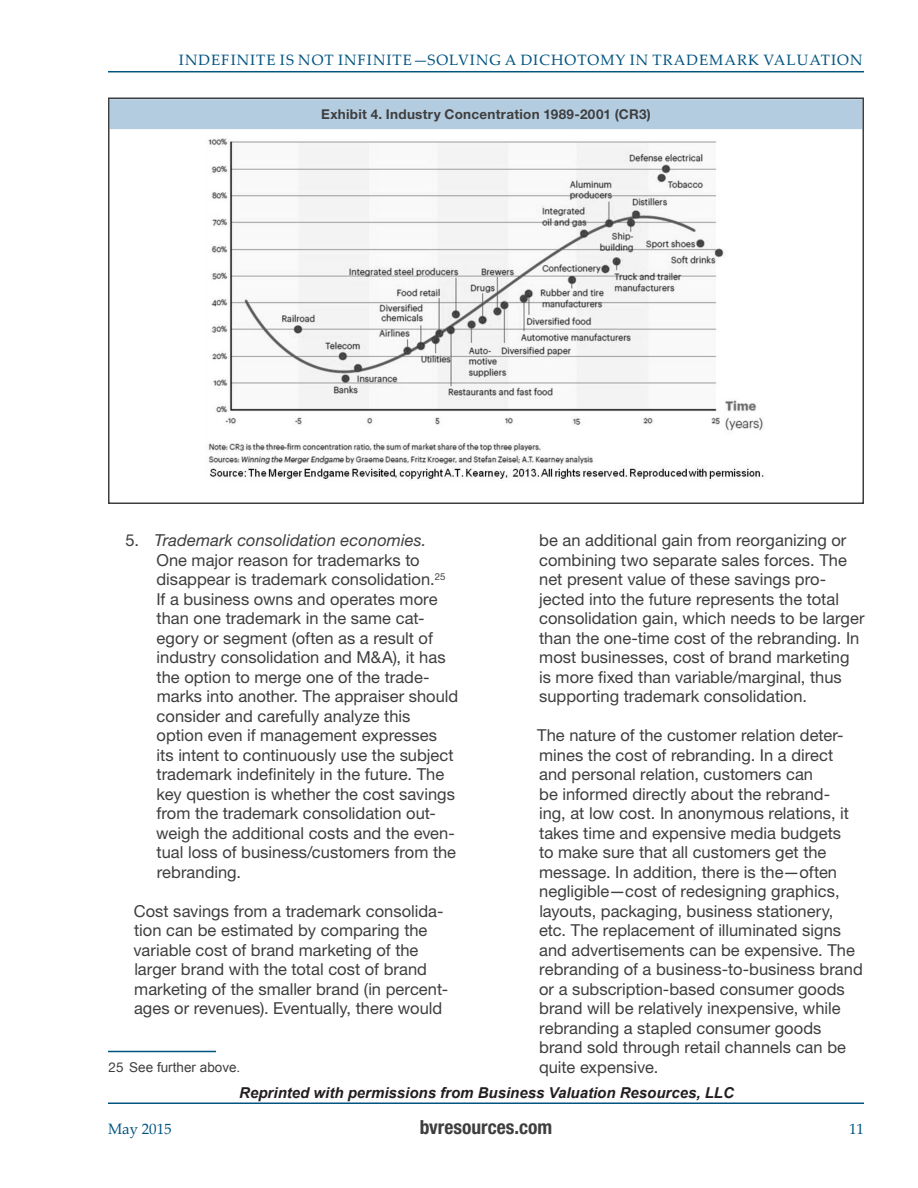
<style>
.page{position:relative;width:918px;height:1188px;background:#fff}
.page>*{position:absolute;margin:0;border:0;box-sizing:border-box;transform-origin:0 0}
.t1{font:700 condensed 19.5px "Helvetica Neue LT Std";color:#3e3e3f}
.Indent_to_bullets{font:16.5px/19.5px "Helvetica Neue LT Std";color:#3e3e3f}
.t2{font:15px "Palatino Linotype";letter-spacing:.07em;color:#005480}
.t3{font:italic 700 15px "Arial";color:#231f20}
.t4{font:700 13.5px "Helvetica Neue LT Std";letter-spacing:.02em;color:#3e3e3f}
.Footnote{font:13.5px "Arial";color:#3e3e3f}
.s1{font-style:italic}
.s2{font-family:"Helvetica Neue LT Std"}
</style>
<div class="page">
<hr style="left:108px;top:1102px;width:756px;height:2px;background:#005480">
<hr style="left:108px;top:71px;width:756px;height:1px;background:#005480">
<hr style="left:108px;top:1051px;width:108px;height:1px;background:#005480">
<div style="left:110px;top:99px;width:752px;height:30px;background:#b4ccdf"></div>
<img style="left:208px;top:138px;width:556px;height:343px">
<div style="left:108px;top:98px;width:756px;height:406px;border:2px solid #3e3e3f"></div>
<p class="t2" style="left:179px;top:49px;width:685px">INDEFINITE IS NOT INFINITE—SOLVING A DICHOTOMY IN TRADEMARK VALUATION</p>
<p class="t4" style="left:321px;top:106px;width:331px">Exhibit 4. Industry Concentration 1989-2001 (CR3)</p>
<p class="Indent_to_bullets" style="left:156px;top:530px;width:304px;text-indent:-31px">5. <span class="s1">Trademark consolidation economies.<br></span>One major reason for trademarks to disappear is trademark consolidation.<sup>25<br></sup>If a business owns and operates more than one trademark in the same cat&shy;egory or segment (often as a result of industry consolidation and M&amp;A), it has the option to merge one of the trade&shy;marks into another. The appraiser should consider and carefully analyze this option even if management expresses<br>its intent to continuously use the subject trademark indefinitely in the future. The key question is whether the cost savings from the trademark consolidation out&shy;weigh the additional costs and the even&shy;tual loss of business/customers from the rebranding.</p>
<p class="Indent_to_bullets" style="left:134px;top:901px;width:316px">Cost savings from a trademark consolida&shy;tion can be estimated by comparing the variable cost of brand marketing of the larger brand with the total cost of brand marketing of the smaller brand (in percent&shy;ages or revenues). Eventually, there would</p>
<p class="Footnote" style="left:109px;top:1060px;width:133px"><span class="s2">25</span> See further above.</p>
<p class="Indent_to_bullets" style="left:539px;top:530px;width:327px">be an additional gain from reorganizing or combining two separate sales forces. The net present value of these savings pro&shy;jected into the future represents the total consolidation gain, which needs to be larger than the one-time cost of the rebranding. In most businesses, cost of brand marketing is more fixed than variable/marginal, thus supporting trademark consolidation.</p>
<p class="Indent_to_bullets" style="left:537px;top:725px;width:327px">The nature of the customer relation deter&shy;mines the cost of rebranding. In a direct and personal relation, customers can<br>be informed directly about the rebrand-<br>ing, at low cost. In anonymous relations, it takes time and expensive media budgets<br>to make sure that all customers get the message. In addition, there is the—often negligible—cost of redesigning graphics, layouts, packaging, business stationery,<br>etc. The replacement of illuminated signs and advertisements can be expensive. The rebranding of a business-to-business brand or a subscription-based consumer goods brand will be relatively inexpensive, while rebranding a stapled consumer goods brand sold through retail channels can be quite expensive.</p>
<p class="t3" style="left:239px;top:1083px;width:496px">Reprinted with permissions from Business Valuation Resources, LLC</p>
<p class="t2" style="left:108px;top:1118px;width:65px">MAY 2015</p>
<p class="t1" style="left:420px;top:1115px;width:134px">bvresources.com</p>
<p class="t2" style="left:849px;top:1118px;width:16px">11</p>
</div>
